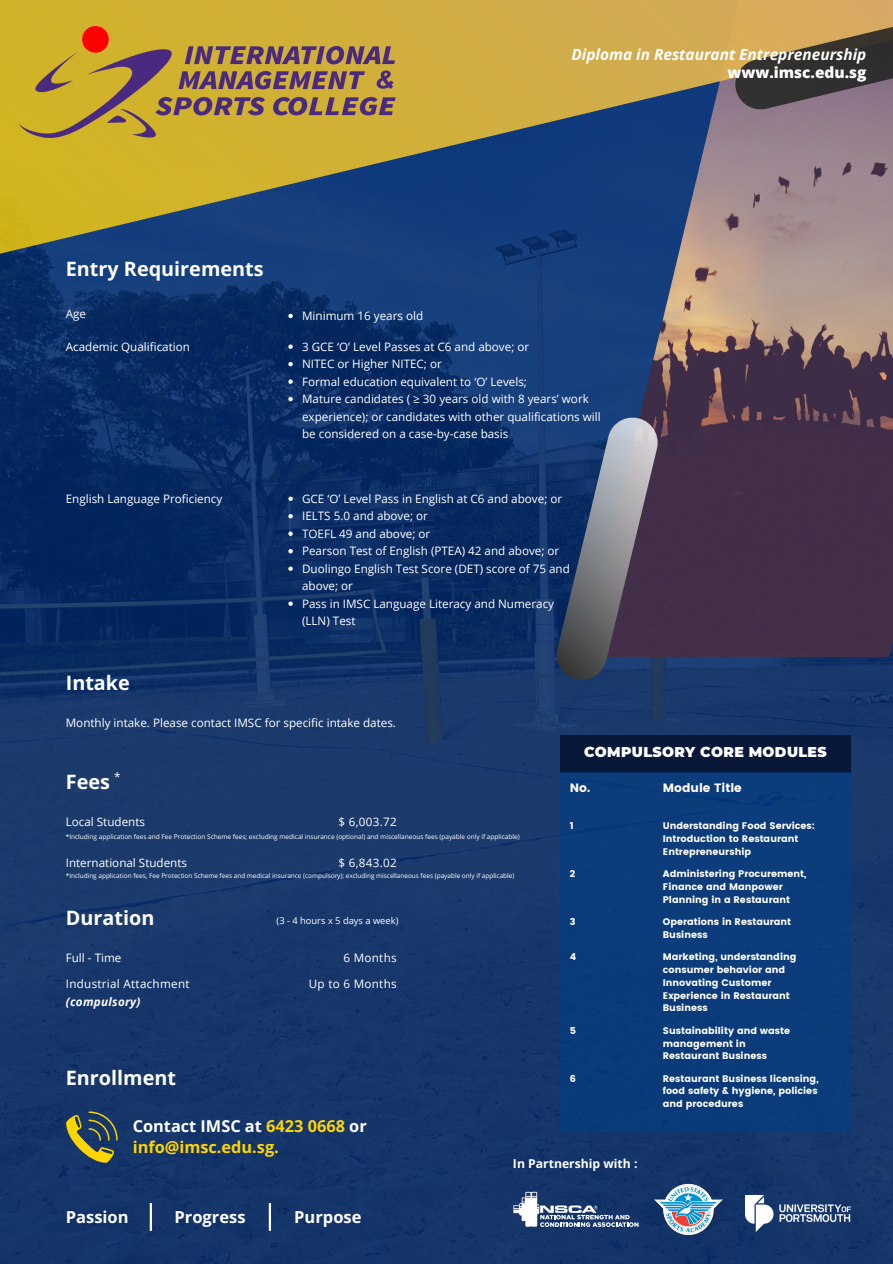
<style>
.page{position:relative;width:893px;height:1264px;background:#fff}
.page>*{position:absolute;margin:0;border:0;box-sizing:border-box;transform-origin:0 0}
.t1{font:700 19.8px "Open Sans";color:#fff}
.t2{font:700 16.5px "Open Sans";color:#fff}
.t3{font:700 16.35px/21px "Open Sans";color:#ffd500}
.t4{font:italic 700 15.45px "Open Sans";color:#fff}
.t5{font:800 15.45px "Open Sans";color:#fff}
.t6{font:900 14.1px "Montserrat";letter-spacing:.025em;color:#fff}
.t7{font:700 12.15px "Open Sans";color:#fff}
.t8{font:12px "Poppins";color:#fff}
.t9{font:11.7px/17.4px "Open Sans";color:#fff}
.t10{font:11.7px "Open Sans";letter-spacing:.025em;color:#fff}
.t11{font:italic 700 11.7px "Open Sans";letter-spacing:.025em;color:#fff}
.t12{font:9.6px/12.8px "Poppins";color:#fff}
.t13{font:9.3px "Open Sans";color:#fff}
.t14{font:6.45px "Open Sans";color:#fff}
.s1{color:#fff}
</style>
<div class="page">
<img style="left:0;top:263px;width:892px;height:1000px">
<img style="left:582px;top:263px;width:310px;height:394px">
<svg style="left:556px;top:417px;width:102px;height:262px;background:#545c75"></svg>
<svg style="left:0;top:0;width:892px;height:263px;background:#827e60"></svg>
<svg style="left:735px;top:9px;width:157px;height:100px;background:#7b674c"></svg>
<div style="left:560px;top:734px;width:290px;height:38px;background:#091839"></div>
<div style="left:560px;top:772px;width:290px;height:359px;background:#0c3c7b"></div>
<svg style="left:288px;top:314px;width:5px;height:4px"></svg>
<svg style="left:288px;top:344px;width:5px;height:5px"></svg>
<svg style="left:288px;top:362px;width:5px;height:4px"></svg>
<svg style="left:288px;top:379px;width:5px;height:5px"></svg>
<svg style="left:288px;top:397px;width:5px;height:4px"></svg>
<svg style="left:288px;top:496px;width:5px;height:5px"></svg>
<svg style="left:288px;top:514px;width:5px;height:4px"></svg>
<svg style="left:288px;top:531px;width:5px;height:5px"></svg>
<svg style="left:288px;top:549px;width:5px;height:4px"></svg>
<svg style="left:288px;top:566px;width:5px;height:5px"></svg>
<svg style="left:288px;top:601px;width:5px;height:5px"></svg>
<img style="left:20px;top:26px;width:376px;height:111px">
<img style="left:654px;top:1183px;width:70px;height:53px">
<svg style="left:66px;top:1111px;width:52px;height:51px;background:#59644b"></svg>
<img style="left:745px;top:1195px;width:105px;height:36px">
<hr style="left:150px;top:1202px;width:2px;height:28px;background:#fff">
<hr style="left:269px;top:1202px;width:2px;height:28px;background:#fff">
<svg style="left:513px;top:1191px;width:125px;height:35px"></svg>
<p class="t4" style="left:571px;top:44px;width:296px">Diploma in Restaurant Entrepreneurship</p>
<p class="t5" style="left:727px;top:62px;width:140px">www.imsc.edu.sg</p>
<p class="t1" style="left:66px;top:254px;width:199px">Entry Requirements</p>
<p class="t9" style="left:66px;top:305px;width:22px">Age</p>
<p class="t9" style="left:66px;top:337px;width:126px">Academic Qualification</p>
<p class="t9" style="left:66px;top:489px;width:158px">English Language Proficiency</p>
<p class="t9" style="left:302px;top:306px;width:123px">Minimum 16 years old</p>
<p class="t9" style="left:302px;top:337px;width:229px">3 GCE ‘O’ Level Passes at C6 and above; or</p>
<p class="t9" style="left:302px;top:355px;width:141px">NITEC or Higher NITEC; or</p>
<p class="t9" style="left:302px;top:372px;width:226px">Formal education equivalent to ‘O’ Levels;</p>
<p class="t9" style="left:302px;top:390px;width:300px">Mature candidates ( ≥ 30 years old with 8 years’ work experience); or candidates with other qualifications will be considered on a case-by-case basis</p>
<p class="t9" style="left:302px;top:489px;width:262px">GCE ‘O’ Level Pass in English at C6 and above; or</p>
<p class="t9" style="left:302px;top:507px;width:127px">IELTS 5.0 and above; or</p>
<p class="t9" style="left:302px;top:524px;width:130px">TOEFL 49 and above; or</p>
<p class="t9" style="left:302px;top:542px;width:259px">Pearson Test of English (PTEA) 42 and above; or</p>
<p class="t9" style="left:302px;top:559px;width:269px">Duolingo English Test Score (DET) score of 75 and above; or</p>
<p class="t9" style="left:302px;top:594px;width:253px">Pass in IMSC Language Literacy and Numeracy (LLN) Test</p>
<p class="t1" style="left:66px;top:668px;width:66px">Intake</p>
<p class="t9" style="left:66px;top:713px;width:332px">Monthly intake. Please contact IMSC for specific intake dates.</p>
<p class="t9" style="left:114px;top:768px;width:8px">*</p>
<p class="t1" style="left:66px;top:768px;width:46px">Fees</p>
<p class="t9" style="left:66px;top:813px;width:81px">Local Students</p>
<p class="t9" style="left:338px;top:813px;width:60px">$ 6,003.72</p>
<p class="t9" style="left:66px;top:853px;width:123px">International Students</p>
<p class="t9" style="left:338px;top:853px;width:60px">$ 6,843.02</p>
<p class="t14" style="left:66px;top:870px;width:450px">*Including application fees, Fee Protection Scheme fees and medical insurance (compulsory); excluding miscellaneous fees (payable only if applicable)</p>
<p class="t14" style="left:66px;top:832px;width:455px">*Including application fees and Fee Protection Scheme fees; excluding medical insurance (optional) and miscellaneous fees (payable only if applicable)</p>
<p class="t1" style="left:66px;top:904px;width:90px">Duration</p>
<p class="t9" style="left:66px;top:949px;width:57px">Full - Time</p>
<p class="t9" style="left:343px;top:949px;width:55px">6 Months</p>
<p class="t13" style="left:276px;top:914px;width:123px">(3 - 4 hours x 5 days a week)</p>
<p class="t10" style="left:66px;top:975px;width:125px">Industrial Attachment</p>
<p class="t10" style="left:309px;top:975px;width:89px">Up to 6 Months</p>
<p class="t11" style="left:66px;top:993px;width:76px">(compulsory)</p>
<p class="t1" style="left:66px;top:1063px;width:112px">Enrollment</p>
<p class="t3" style="left:133px;top:1114px;width:235px"><span class="s1">Contact IMSC at</span> 6423 0668 <span class="s1">or </span>info@imsc.edu.sg.</p>
<p class="t6" style="left:584px;top:743px;width:244px">COMPULSORY CORE MODULES</p>
<p class="t8" style="left:570px;top:780px;width:22px">No.</p>
<p class="t8" style="left:662px;top:780px;width:81px">Module Title</p>
<p class="t12" style="left:570px;top:819px;width:6px">1</p>
<p class="t12" style="left:662px;top:819px;width:154px">Understanding Food Services:<br>Introduction to Restaurant</p>
<p class="t12" style="left:662px;top:845px;width:90px">Entrepreneurship</p>
<p class="t12" style="left:570px;top:867px;width:7px">2</p>
<p class="t12" style="left:662px;top:867px;width:145px">Administering Procurement,<br>Finance and Manpower<br>Planning in a Restaurant</p>
<p class="t12" style="left:570px;top:915px;width:7px">3</p>
<p class="t12" style="left:662px;top:915px;width:130px">Operations in Restaurant<br>Business</p>
<p class="t12" style="left:570px;top:950px;width:8px">4</p>
<p class="t12" style="left:662px;top:950px;width:135px">Marketing, understanding consumer behavior and<br>Innovating Customer<br>Experience in Restaurant<br>Business</p>
<p class="t12" style="left:570px;top:1024px;width:8px">5</p>
<p class="t12" style="left:662px;top:1024px;width:129px">Sustainability and waste management in<br>Restaurant Business</p>
<p class="t12" style="left:570px;top:1071px;width:8px">6</p>
<p class="t12" style="left:662px;top:1071px;width:157px;text-align:justify">Restaurant Business licensing, food safety &amp; hygiene, policies and procedures</p>
<p class="t2" style="left:66px;top:1204px;width:64px">Passion</p>
<p class="t2" style="left:174px;top:1204px;width:72px">Progress</p>
<p class="t2" style="left:294px;top:1204px;width:69px">Purpose</p>
<p class="t7" style="left:513px;top:1155px;width:126px">In Partnership with :</p>
</div>
